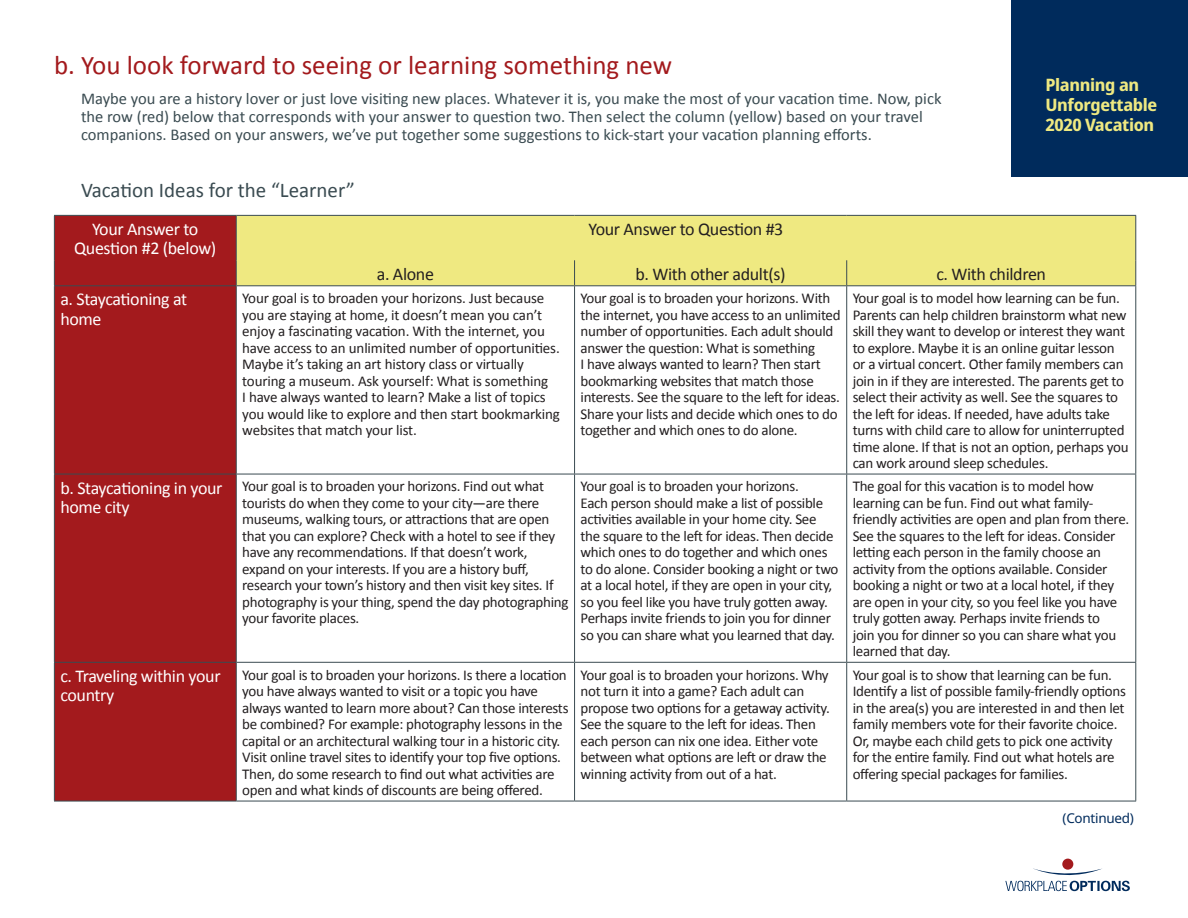
<style>
.page{position:relative;width:1188px;height:918px;background:#fff}
.page>*{position:absolute;margin:0;border:0;box-sizing:border-box;transform-origin:0 0}
.t1{font:27px "Calibri";color:#a31a1d}
.t2{font:21px "Calibri";color:#3a4b51}
.t3{font:18px/19.4px "Calibri";letter-spacing:-.02em;color:#fff}
.t4{font:18px "Calibri";letter-spacing:-.02em;color:#231f20}
.Section_Heading{font:700 17.1px/20px "Noto Sans Display";letter-spacing:-.02em;color:#efe981}
.t5{font:16.5px/17.9px "Calibri";color:#3a4b51}
.t6{font:15px/16.5px "Calibri";letter-spacing:-.02em;color:#231f20}
.Continued{font:13.5px "Noto Sans";letter-spacing:-.02em;color:#002b5c}
</style>
<div class="page">
<div style="left:55px;top:216px;width:181px;height:585px;background:#a31a1d"></div>
<div style="left:237px;top:216px;width:898px;height:69px;background:#efe981"></div>
<hr style="left:54px;top:215px;width:182px;height:1px;background:#3a4b51">
<hr style="left:236px;top:215px;width:339px;height:1px;background:#3a4b51">
<hr style="left:575px;top:215px;width:272px;height:1px;background:#3a4b51">
<hr style="left:847px;top:215px;width:289px;height:1px;background:#3a4b51">
<hr style="left:54px;top:216px;width:1px;height:44px;background:#3a4b51">
<svg style="left:54px;top:260px;width:1px;height:25px"></svg>
<hr style="left:54px;top:286px;width:1px;height:188px;background:#3a4b51">
<hr style="left:54px;top:474px;width:1px;height:188px;background:#3a4b51">
<hr style="left:54px;top:663px;width:1px;height:138px;background:#3a4b51">
<hr style="left:236px;top:216px;width:1px;height:44px;background:#3a4b51">
<hr style="left:1135px;top:216px;width:1px;height:44px;background:#3a4b51">
<svg style="left:236px;top:260px;width:1px;height:25px"></svg>
<svg style="left:574px;top:260px;width:1px;height:25px"></svg>
<svg style="left:846px;top:260px;width:1px;height:25px"></svg>
<svg style="left:1135px;top:260px;width:1px;height:25px"></svg>
<hr style="left:54px;top:285px;width:182px;height:1px;background:#3a4b51">
<hr style="left:236px;top:286px;width:1px;height:188px;background:#3a4b51">
<hr style="left:236px;top:285px;width:339px;height:1px;background:#3a4b51">
<hr style="left:575px;top:285px;width:272px;height:1px;background:#3a4b51">
<hr style="left:574px;top:286px;width:1px;height:188px;background:#3a4b51">
<hr style="left:846px;top:286px;width:1px;height:188px;background:#3a4b51">
<hr style="left:847px;top:285px;width:289px;height:1px;background:#3a4b51">
<hr style="left:1135px;top:286px;width:1px;height:188px;background:#3a4b51">
<hr style="left:54px;top:474px;width:182px;height:1px;background:#3a4b51">
<hr style="left:236px;top:474px;width:1px;height:188px;background:#3a4b51">
<hr style="left:236px;top:474px;width:339px;height:1px;background:#3a4b51">
<hr style="left:575px;top:474px;width:272px;height:1px;background:#3a4b51">
<hr style="left:574px;top:474px;width:1px;height:188px;background:#3a4b51">
<hr style="left:846px;top:474px;width:1px;height:188px;background:#3a4b51">
<hr style="left:847px;top:474px;width:289px;height:1px;background:#3a4b51">
<hr style="left:1135px;top:474px;width:1px;height:188px;background:#3a4b51">
<hr style="left:54px;top:662px;width:182px;height:1px;background:#3a4b51">
<hr style="left:54px;top:801px;width:182px;height:1px;background:#3a4b51">
<hr style="left:236px;top:663px;width:1px;height:138px;background:#3a4b51">
<hr style="left:236px;top:662px;width:339px;height:1px;background:#3a4b51">
<hr style="left:575px;top:662px;width:272px;height:1px;background:#3a4b51">
<hr style="left:574px;top:663px;width:1px;height:138px;background:#3a4b51">
<hr style="left:236px;top:801px;width:339px;height:1px;background:#3a4b51">
<hr style="left:575px;top:801px;width:272px;height:1px;background:#3a4b51">
<hr style="left:846px;top:663px;width:1px;height:138px;background:#3a4b51">
<hr style="left:847px;top:662px;width:289px;height:1px;background:#3a4b51">
<hr style="left:1135px;top:663px;width:1px;height:138px;background:#3a4b51">
<hr style="left:847px;top:801px;width:289px;height:1px;background:#3a4b51">
<div style="left:1062px;top:859px;width:11px;height:11px;background:#a31a1d;border-radius:50%"></div>
<svg style="left:1005px;top:868px;width:125px;height:23px"></svg>
<div style="left:1012px;top:0;width:176px;height:176px;background:#002b5c"></div>
<p class="t1" style="left:54px;top:48px;width:620px">b. You look forward to seeing or learning something new</p>
<p class="t5" style="left:81px;top:90px;width:862px">Maybe you are a history lover or just love visiting new places. Whatever it is, you make the most of your vacation time. Now, pick the row (red) below that corresponds with your answer to question two. Then select the column (yellow) based on your travel companions. Based on your answers, we’ve put together some suggestions to kick-start your vacation planning efforts.</p>
<p class="t2" style="left:81px;top:177px;width:276px">Vacation Ideas for the “Learner”</p>
<p class="t3" style="left:74px;top:219px;width:144px;text-align:center">Your Answer to<br>Question #2 (below)</p>
<p class="t4" style="left:589px;top:218px;width:196px">Your Answer to Question #3</p>
<p class="t4" style="left:377px;top:262px;width:59px">a. Alone</p>
<p class="t4" style="left:636px;top:262px;width:152px">b. With other adult(s)</p>
<p class="t4" style="left:936px;top:262px;width:111px">c. With children</p>
<p class="t3" style="left:60px;top:290px;width:128px">a. Staycationing at home</p>
<p class="t6" style="left:242px;top:290px;width:319px">Your goal is to broaden your horizons. Just because you are staying at home, it doesn’t mean you can’t enjoy a fascinating vacation. With the internet, you have access to an unlimited number of opportunities.<br>Maybe it’s taking an art history class or virtually touring a museum. Ask yourself: What is something<br>I have always wanted to learn? Make a list of topics you would like to explore and then start bookmarking websites that match your list.</p>
<p class="t6" style="left:581px;top:290px;width:262px">Your goal is to broaden your horizons. With the internet, you have access to an unlimited number of opportunities. Each adult should answer the question: What is something<br>I have always wanted to learn? Then start bookmarking websites that match those interests. See the square to the left for ideas.<br>Share your lists and decide which ones to do together and which ones to do alone.</p>
<p class="t6" style="left:853px;top:290px;width:277px">Your goal is to model how learning can be fun.<br>Parents can help children brainstorm what new skill they want to develop or interest they want to explore. Maybe it is an online guitar lesson or a virtual concert. Other family members can join in if they are interested. The parents get to select their activity as well. See the squares to the left for ideas. If needed, have adults take turns with child care to allow for uninterrupted time alone. If that is not an option, perhaps you can work around sleep schedules.</p>
<p class="t3" style="left:60px;top:478px;width:164px">b. Staycationing in your home city</p>
<p class="t6" style="left:242px;top:478px;width:328px">Your goal is to broaden your horizons. Find out what tourists do when they come to your city—are there museums, walking tours, or attractions that are open that you can explore? Check with a hotel to see if they have any recommendations. If that doesn’t work, expand on your interests. If you are a history buff, research your town’s history and then visit key sites. If photography is your thing, spend the day photographing your favorite places.</p>
<p class="t6" style="left:581px;top:478px;width:259px">Your goal is to broaden your horizons.<br>Each person should make a list of possible activities available in your home city. See the square to the left for ideas. Then decide which ones to do together and which ones to do alone. Consider booking a night or two at a local hotel, if they are open in your city, so you feel like you have truly gotten away.<br>Perhaps invite friends to join you for dinner so you can share what you learned that day.</p>
<p class="t6" style="left:853px;top:478px;width:278px">The goal for this vacation is to model how learning can be fun. Find out what family&shy;friendly activities are open and plan from there.<br>See the squares to the left for ideas. Consider letting each person in the family choose an activity from the options available. Consider booking a night or two at a local hotel, if they are open in your city, so you feel like you have truly gotten away. Perhaps invite friends to<br>join you for dinner so you can share what you learned that day.</p>
<p class="t3" style="left:60px;top:666px;width:162px">c. Traveling within your country</p>
<p class="t6" style="left:242px;top:666px;width:328px">Your goal is to broaden your horizons. Is there a location you have always wanted to visit or a topic you have always wanted to learn more about? Can those interests be combined? For example: photography lessons in the capital or an architectural walking tour in a historic city.<br>Visit online travel sites to identify your top five options.<br>Then, do some research to find out what activities are open and what kinds of discounts are being offered.</p>
<p class="t6" style="left:581px;top:666px;width:251px">Your goal is to broaden your horizons. Why not turn it into a game? Each adult can propose two options for a getaway activity.<br>See the square to the left for ideas. Then each person can nix one idea. Either vote between what options are left or draw the winning activity from out of a hat.</p>
<p class="t6" style="left:853px;top:666px;width:275px">Your goal is to show that learning can be fun.<br>Identify a list of possible family-friendly options in the area(s) you are interested in and then let family members vote for their favorite choice.<br>Or, maybe each child gets to pick one activity for the entire family. Find out what hotels are offering special packages for families.</p>
<p class="Continued" style="left:1063px;top:809px;width:73px">(Continued)</p>
<p class="Section_Heading" style="left:1045px;top:75px;width:113px">Planning an<br>Unforgettable<br>2020 Vacation</p>
</div>
